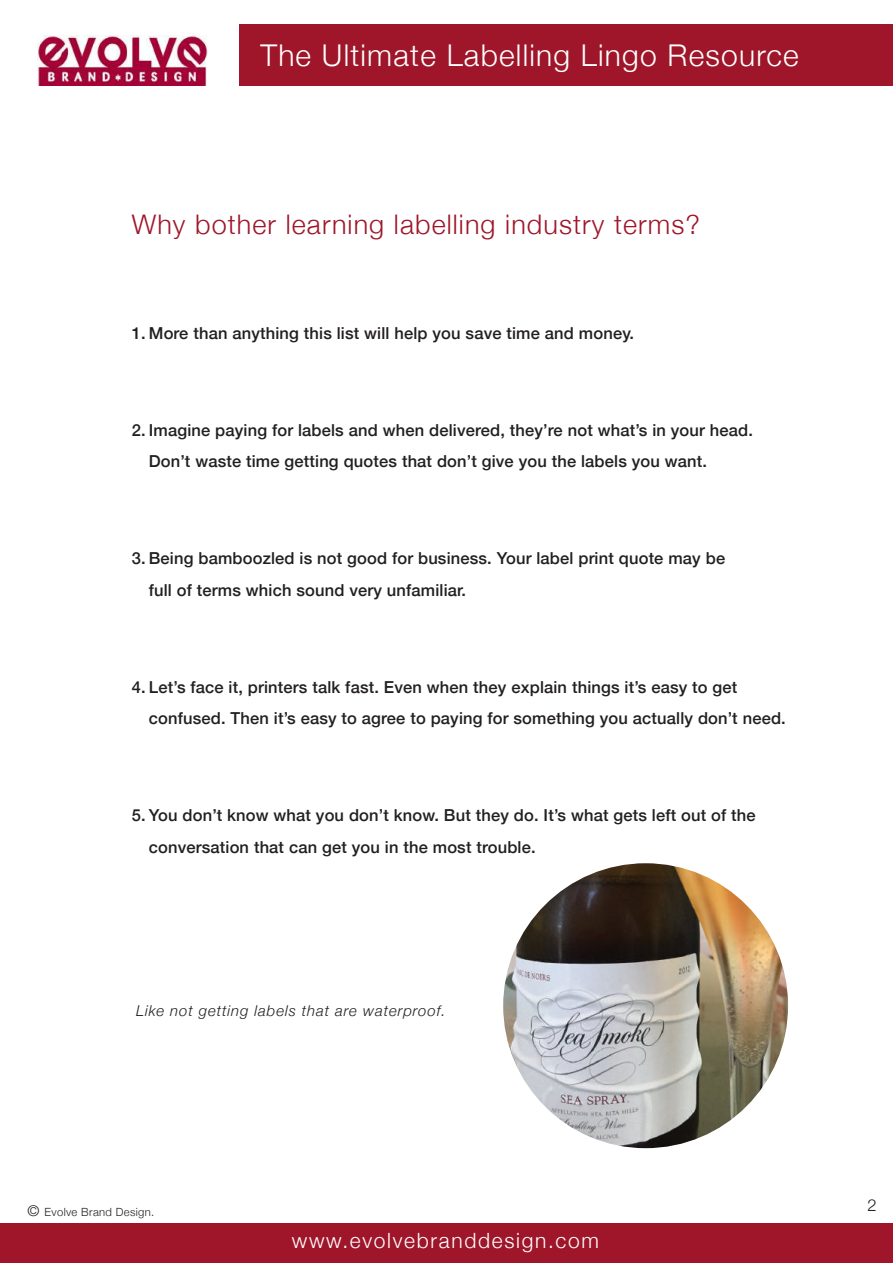
<style>
.page{position:relative;width:893px;height:1263px;background:#fff}
.page>*{position:absolute;margin:0;border:0;box-sizing:border-box;transform-origin:0 0}
.t1{font:300 30px "Helvetica Neue";letter-spacing:.04em;color:#fff}
.t2{font:300 27px "Helvetica Neue";letter-spacing:.04em;color:#9f162a}
.t3{font:300 21px "Helvetica Neue";letter-spacing:.08em;color:#fff}
.t4{font:500 16.5px/31.5px "Helvetica Neue";letter-spacing:.01em;color:#231f20}
.t5{font:300 16.5px "Helvetica Neue";color:#231f20}
.t6{font:italic 300 15px "Helvetica Neue";letter-spacing:.06em;color:#231f20}
.t7{font:300 15px "Helvetica Neue";color:#231f20}
.t8{font:300 11.25px "Helvetica Neue";letter-spacing:.03em;color:#231f20}
</style>
<div class="page">
<div style="left:0;top:1223px;width:893px;height:40px;background:#9f162a"></div>
<div style="left:239px;top:24px;width:654px;height:61px;background:#9f162a"></div>
<img style="left:38px;top:35px;width:169px;height:50px">
<img style="left:503px;top:863px;width:285px;height:285px;border-radius:142px">
<h1 class="t1" style="left:260px;top:31px;width:540px">The Ultimate Labelling Lingo Resource</h1>
<h2 class="t2" style="left:132px;top:203px;width:570px">Why bother learning labelling industry terms?</h2>
<p class="t4" style="left:132px;top:316px;width:504px">1. More than anything this list will help you save time and money.</p>
<p class="t4" style="left:149px;top:413px;width:606px;text-indent:-17px">2. Imagine paying for labels and when delivered, they’re not what’s in your head.<br>Don’t waste time getting quotes that don’t give you the labels you want.</p>
<p class="t4" style="left:149px;top:541px;width:578px;text-indent:-17px">3. Being bamboozled is not good for business. Your label print quote may be full of terms which sound very unfamiliar.</p>
<p class="t4" style="left:149px;top:670px;width:639px;text-indent:-17px">4. Let’s face it, printers talk fast. Even when they explain things it’s easy to get confused. Then it’s easy to agree to paying for something you actually don’t need.</p>
<p class="t4" style="left:149px;top:798px;width:608px;text-indent:-17px">5. You don’t know what you don’t know. But they do. It’s what gets left out of the conversation that can get you in the most trouble.</p>
<p class="t6" style="left:136px;top:999px;width:311px">Like not getting labels that are waterproof.</p>
<p class="t7" style="left:28px;top:1198px;width:13px">©</p>
<p class="t5" style="left:868px;top:1192px;width:11px">2</p>
<p class="t8" style="left:45px;top:1203px;width:111px">Evolve Brand Design.</p>
<p class="t3" style="left:292px;top:1224px;width:309px">www.evolvebranddesign.com</p>
</div>
